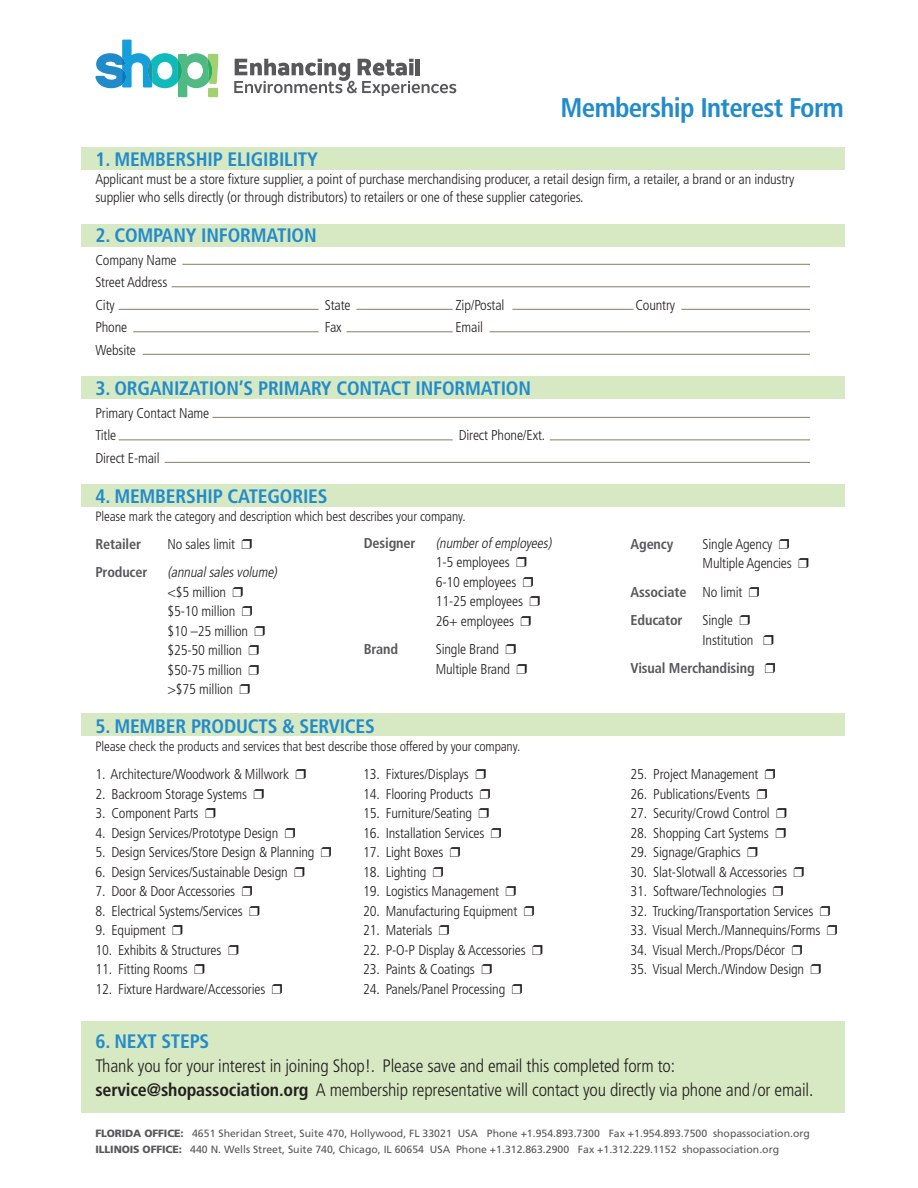
<style>
.page{position:relative;width:918px;height:1188px;background:#fff}
.page>*{position:absolute;margin:0;border:0;box-sizing:border-box;transform-origin:0 0}
.t1{font:700 condensed 27px "Frutiger";letter-spacing:-.025em;color:#228bca}
.Category_Head{font:700 condensed 19.5px "Frutiger";letter-spacing:-.01em;color:#228bca}
.t2{font:300 condensed 18px/24px "Frutiger";letter-spacing:-.01em;color:#231f20}
.body_text{font:300 condensed 14.25px/18px "Frutiger";letter-spacing:-.01em;color:#231f20}
.body_text-2{font:700 condensed 14.25px "Frutiger";letter-spacing:-.01em;color:#57585a}
.body_text-3{font:italic 300 condensed 14.25px "Frutiger";color:#231f20}
.Category_Head-2{font:300 condensed 13.5px "Frutiger";letter-spacing:-.01em;color:#231f20}
.body_text-4{font:300 condensed 13.5px "Frutiger";letter-spacing:-.01em;color:#231f20}
.t3{font:10.5px "Frutiger";color:#57585a}
.s1{font-weight:300;color:#231f20}
.s2{color:#231f20}
.s3{font-weight:700}
.s4{font-weight:900}
</style>
<div class="page">
<div style="left:81px;top:1021px;width:763px;height:91px;background:#d7e9c3"></div>
<div style="left:81px;top:713px;width:763px;height:23px;background:#d7e9c3"></div>
<div style="left:81px;top:484px;width:763px;height:23px;background:#d7e9c3"></div>
<div style="left:81px;top:376px;width:763px;height:23px;background:#d7e9c3"></div>
<div style="left:81px;top:224px;width:763px;height:23px;background:#d7e9c3"></div>
<div style="left:81px;top:147px;width:763px;height:23px;background:#d7e9c3"></div>
<svg style="left:234px;top:59px;width:222px;height:37px"></svg>
<svg style="left:95px;top:40px;width:123px;height:57px"></svg>
<hr style="left:182px;top:264px;width:628px;height:1px;background:#8a7966">
<hr style="left:172px;top:286px;width:638px;height:1px;background:#8a7966">
<hr style="left:212px;top:417px;width:598px;height:1px;background:#8a7966">
<hr style="left:119px;top:309px;width:200px;height:1px;background:#8a7966">
<hr style="left:119px;top:440px;width:334px;height:1px;background:#8a7966">
<hr style="left:512px;top:309px;width:122px;height:1px;background:#8a7966">
<hr style="left:681px;top:309px;width:129px;height:1px;background:#8a7966">
<hr style="left:356px;top:309px;width:97px;height:1px;background:#8a7966">
<hr style="left:550px;top:440px;width:260px;height:1px;background:#8a7966">
<hr style="left:133px;top:331px;width:186px;height:1px;background:#8a7966">
<hr style="left:165px;top:462px;width:645px;height:1px;background:#8a7966">
<hr style="left:490px;top:331px;width:320px;height:1px;background:#8a7966">
<hr style="left:346px;top:331px;width:107px;height:1px;background:#8a7966">
<hr style="left:143px;top:354px;width:667px;height:1px;background:#8a7966">
<p class="t1" style="left:561px;top:92px;width:285px">Membership Interest Form</p>
<p class="Category_Head" style="left:95px;top:147px;width:224px">1. MEMBERSHIP ELIGIBILITY</p>
<p class="body_text" style="left:95px;top:170px;width:700px">Applicant must be a store fixture supplier, a point of purchase merchandising producer, a retail design firm, a retailer, a brand or an industry supplier who sells directly (or through distributors) to retailers or one of these supplier categories.</p>
<p class="Category_Head" style="left:95px;top:224px;width:223px">2. COMPANY INFORMATION</p>
<p class="body_text" style="left:95px;top:251px;width:83px">Company Name</p>
<p class="body_text" style="left:95px;top:273px;width:74px">Street Address</p>
<p class="body_text" style="left:95px;top:296px;width:21px">City</p>
<p class="body_text" style="left:325px;top:296px;width:27px">State</p>
<p class="body_text" style="left:455px;top:296px;width:51px">Zip/Postal</p>
<p class="body_text" style="left:635px;top:296px;width:41px">Country</p>
<p class="body_text" style="left:95px;top:318px;width:33px">Phone</p>
<p class="body_text" style="left:325px;top:318px;width:18px">Fax</p>
<p class="body_text" style="left:455px;top:318px;width:29px">Email</p>
<p class="body_text" style="left:95px;top:341px;width:42px">Website</p>
<p class="Category_Head" style="left:95px;top:377px;width:437px">3. ORGANIZATION’S PRIMARY CONTACT INFORMATION</p>
<p class="body_text" style="left:95px;top:404px;width:115px">Primary Contact Name</p>
<p class="body_text" style="left:95px;top:426px;width:22px">Title</p>
<p class="body_text" style="left:459px;top:426px;width:88px">Direct Phone/Ext.</p>
<p class="body_text" style="left:95px;top:449px;width:66px">Direct E-mail</p>
<p class="Category_Head" style="left:95px;top:485px;width:234px">4. MEMBERSHIP CATEGORIES</p>
<p class="body_text-4" style="left:95px;top:509px;width:372px">Please mark the category and description which best describes your company.</p>
<p class="body_text-2" style="left:95px;top:536px;width:47px">Retailer</p>
<p class="body_text" style="left:167px;top:535px;width:87px">No sales limit ❒</p>
<p class="body_text-2" style="left:95px;top:564px;width:54px">Producer</p>
<p class="body_text-3" style="left:167px;top:564px;width:114px">(annualsalesvolume)</p>
<p class="body_text" style="left:167px;top:583px;width:78px">&lt;$5 million ❒</p>
<p class="body_text" style="left:167px;top:603px;width:87px">$5-10 million ❒</p>
<p class="body_text" style="left:167px;top:622px;width:100px">$10 –25 million ❒</p>
<p class="body_text" style="left:167px;top:642px;width:93px">$25-50 million ❒</p>
<p class="body_text" style="left:167px;top:661px;width:93px">$50-75 million ❒</p>
<p class="body_text" style="left:167px;top:681px;width:84px">&gt;$75 million ❒</p>
<p class="body_text-2" style="left:364px;top:535px;width:53px">Designer</p>
<p class="body_text-3" style="left:436px;top:535px;width:120px">(numberofemployees)</p>
<p class="body_text" style="left:436px;top:554px;width:93px">1-5 employees ❒</p>
<p class="body_text" style="left:436px;top:573px;width:99px">6-10 employees ❒</p>
<p class="body_text" style="left:436px;top:593px;width:106px">11-25 employees ❒</p>
<p class="body_text" style="left:436px;top:612px;width:97px">26+ employees ❒</p>
<p class="body_text-2" style="left:364px;top:641px;width:36px">Brand</p>
<p class="body_text" style="left:436px;top:641px;width:82px">Single Brand ❒</p>
<p class="body_text" style="left:436px;top:660px;width:93px">Multiple Brand ❒</p>
<p class="Category_Head" style="left:95px;top:714px;width:281px">5. MEMBER PRODUCTS &amp; SERVICES</p>
<p class="Category_Head-2" style="left:95px;top:738px;width:426px">Please check the products and services that best describe those offered by your company.</p>
<p class="body_text" style="left:95px;top:766px;width:212px">1. Architecture/Woodwork &amp; Millwork ❒</p>
<p class="body_text" style="left:95px;top:785px;width:171px">2. Backroom Storage Systems ❒</p>
<p class="body_text" style="left:95px;top:805px;width:122px">3. Component Parts ❒</p>
<p class="body_text" style="left:95px;top:824px;width:202px">4. Design Services/Prototype Design ❒</p>
<p class="body_text" style="left:95px;top:844px;width:238px">5. Design Services/Store Design &amp; Planning ❒</p>
<p class="body_text" style="left:95px;top:863px;width:211px">6. Design Services/Sustainable Design ❒</p>
<p class="body_text" style="left:95px;top:883px;width:159px">7. Door &amp; Door Accessories ❒</p>
<p class="body_text" style="left:95px;top:902px;width:166px">8. Electrical Systems/Services ❒</p>
<p class="body_text" style="left:95px;top:922px;width:89px">9. Equipment ❒</p>
<p class="body_text" style="left:95px;top:941px;width:145px">10. Exhibits &amp; Structures ❒</p>
<p class="body_text" style="left:95px;top:961px;width:111px">11. Fitting Rooms ❒</p>
<p class="body_text" style="left:95px;top:980px;width:189px">12. Fixture Hardware/Accessories ❒</p>
<p class="body_text" style="left:363px;top:766px;width:125px">13. Fixtures/Displays ❒</p>
<p class="body_text" style="left:363px;top:785px;width:129px">14. Flooring Products ❒</p>
<p class="body_text" style="left:363px;top:805px;width:128px">15. Furniture/Seating ❒</p>
<p class="body_text" style="left:363px;top:824px;width:140px">16. Installation Services ❒</p>
<p class="body_text" style="left:363px;top:844px;width:99px">17. Light Boxes ❒</p>
<p class="body_text" style="left:363px;top:863px;width:82px">18. Lighting ❒</p>
<p class="body_text" style="left:363px;top:883px;width:155px">19. Logistics Management ❒</p>
<p class="body_text" style="left:363px;top:902px;width:173px">20. Manufacturing Equipment ❒</p>
<p class="body_text" style="left:363px;top:922px;width:88px">21. Materials ❒</p>
<p class="body_text" style="left:363px;top:941px;width:182px">22. P-O-P Display &amp; Accessories ❒</p>
<p class="body_text" style="left:363px;top:961px;width:131px">23. Paints &amp; Coatings ❒</p>
<p class="body_text" style="left:363px;top:980px;width:161px">24. Panels/Panel Processing ❒</p>
<p class="body_text-2" style="left:631px;top:536px;width:44px">Agency</p>
<p class="body_text" style="left:703px;top:535px;width:89px">Single Agency ❒</p>
<p class="body_text" style="left:703px;top:555px;width:108px">Multiple Agencies ❒</p>
<p class="body_text-2" style="left:631px;top:584px;width:131px">Associate <span class="s1">No limit</span> <span class="s2">❒</span></p>
<p class="body_text-2" style="left:631px;top:612px;width:54px">Educator</p>
<p class="body_text" style="left:703px;top:612px;width:49px">Single ❒</p>
<p class="body_text" style="left:703px;top:631px;width:73px">Institution ❒</p>
<p class="body_text-2" style="left:631px;top:660px;width:146px">Visual Merchandising <span class="s2">❒</span></p>
<p class="body_text" style="left:631px;top:766px;width:147px">25. Project Management ❒</p>
<p class="body_text" style="left:631px;top:785px;width:138px">26. Publications/Events ❒</p>
<p class="body_text" style="left:631px;top:805px;width:158px">27. Security/Crowd Control ❒</p>
<p class="body_text" style="left:631px;top:824px;width:157px">28. Shopping Cart Systems ❒</p>
<p class="body_text" style="left:631px;top:844px;width:129px">29. Signage/Graphics ❒</p>
<p class="body_text" style="left:631px;top:863px;width:175px">30. Slat-Slotwall &amp; Accessories ❒</p>
<p class="body_text" style="left:631px;top:883px;width:154px">31. Software/Technologies ❒</p>
<p class="body_text" style="left:631px;top:902px;width:201px">32. Trucking/Transportation Services ❒</p>
<p class="body_text" style="left:631px;top:922px;width:209px">33. Visual Merch./Mannequins/Forms ❒</p>
<p class="body_text" style="left:631px;top:941px;width:173px">34. Visual Merch./Props/Décor ❒</p>
<p class="body_text" style="left:631px;top:961px;width:192px">35. Visual Merch./Window Design ❒</p>
<p class="Category_Head" style="left:95px;top:1030px;width:115px">6. NEXT STEPS</p>
<p class="t2" style="left:95px;top:1054px;width:719px">Thank you for your interest in joining Shop!. Please save and email this completed form to: <span class="s3">service@shopassociation.org</span> A membership representative will contact you directly via phone and / or email.</p>
<p class="t3" style="left:95px;top:1127px;width:716px"><span class="s4">FLORIDA OFFICE:</span> 4651 Sheridan Street, Suite 470, Hollywood, FL 33021 USA Phone +1.954.893.7300 Fax +1.954.893.7500 shopassociation.org</p>
<p class="t3" style="left:95px;top:1143px;width:685px"><span class="s4">ILLINOIS OFFICE:</span> 440 N. Wells Street, Suite 740, Chicago, IL 60654 USA Phone +1.312.863.2900 Fax +1.312.229.1152 shopassociation.org</p>
</div>
